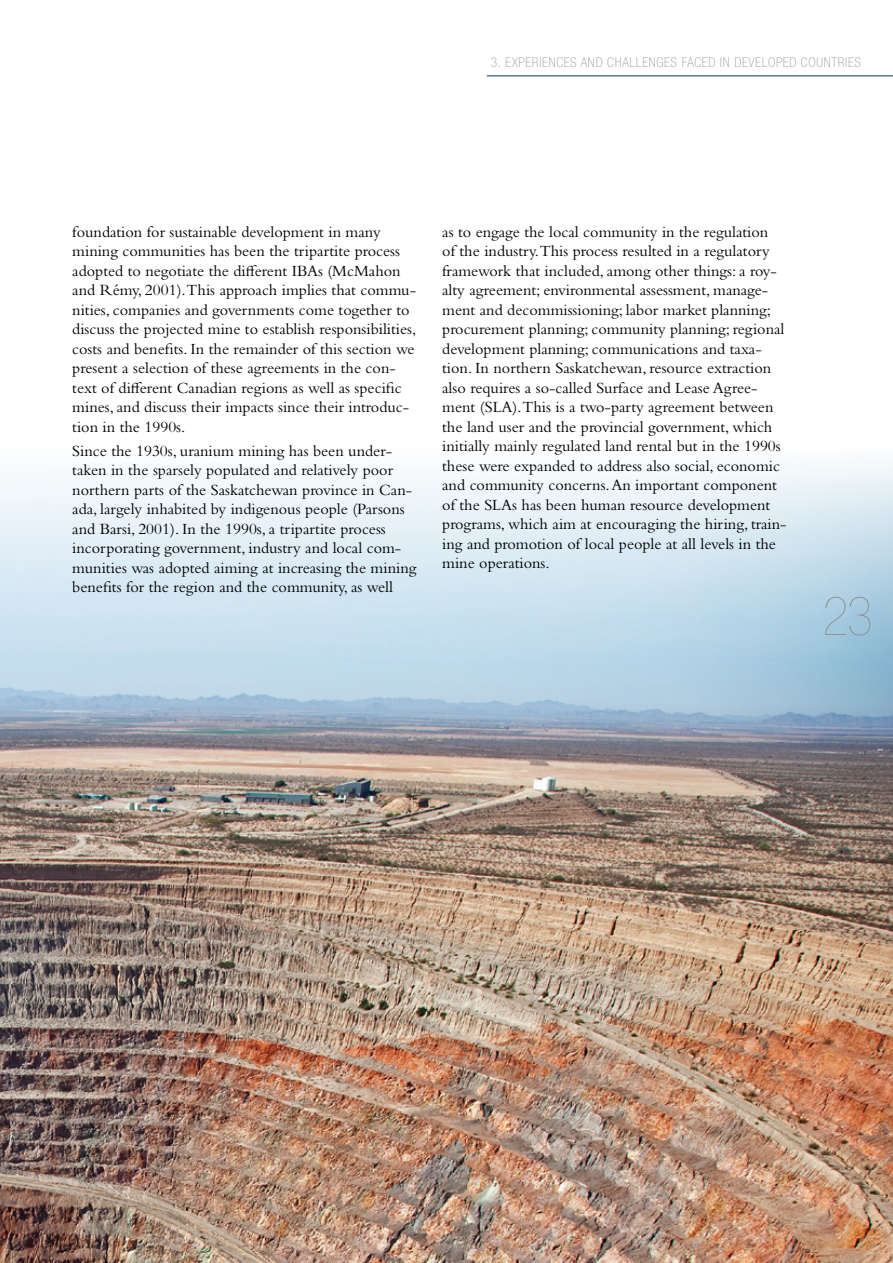
<style>
.page{position:relative;width:893px;height:1263px;background:#fff}
.page>*{position:absolute;margin:0;border:0;box-sizing:border-box;transform-origin:0 0}
.t1{font:200 condensed 54px "Helvetica Neue LT Std";color:#919292}
.t2{font:16.2px/19.5px "Bembo Std";color:#000}
.t3{font:100 condensed 13.5px "Helvetica Neue LT Std";letter-spacing:.05em;color:#9c9d9d}
</style>
<div class="page">
<img style="left:0;top:463px;width:893px;height:800px">
<hr style="left:487px;top:76px;width:406px;height:1px;background:#003560">
<p class="t3" style="left:491px;top:55px;width:372px">3. EXPERIENCES AND CHALLENGES FACED IN DEVELOPED COUNTRIES</p>
<p class="t2" style="left:72px;top:222px;width:345px">foundation for sustainable development in many mining communities has been the tripartite process adopted to negotiate the different IBAs (McMahon and Rémy, 2001).This approach implies that commu&shy;nities, companies and governments come together to discuss the projected mine to establish responsibilities, costs and benefits. In the remainder of this section we present a selection of these agreements in the con&shy;text of different Canadian regions as well as specific mines, and discuss their impacts since their introduc&shy;tion in the 1990s.</p>
<p class="t2" style="left:72px;top:440px;width:346px">Since the 1930s, uranium mining has been under&shy;taken in the sparsely populated and relatively poor northern parts of the Saskatchewan province in Can&shy;ada, largely inhabited by indigenous people (Parsons and Barsi, 2001). In the 1990s, a tripartite process incorporating government, industry and local com&shy;munities was adopted aiming at increasing the mining benefits for the region and the community, as well</p>
<p class="t2" style="left:442px;top:222px;width:346px">as to engage the local community in the regulation<br>of the industry.This process resulted in a regulatory framework that included, among other things: a roy&shy;alty agreement; environmental assessment, manage&shy;ment and decommissioning; labor market planning; procurement planning; community planning; regional development planning; communications and taxa&shy;tion. In northern Saskatchewan, resource extraction also requires a so-called Surface and Lease Agree&shy;ment (SLA).This is a two-party agreement between the land user and the provincial government, which initially mainly regulated land rental but in the 1990s these were expanded to address also social, economic and community concerns. An important component of the SLAs has been human resource development programs, which aim at encouraging the hiring, train&shy;ing and promotion of local people at all levels in the mine operations.</p>
<h1 class="t1" style="left:822px;top:586px;width:52px">23</h1>
</div>
